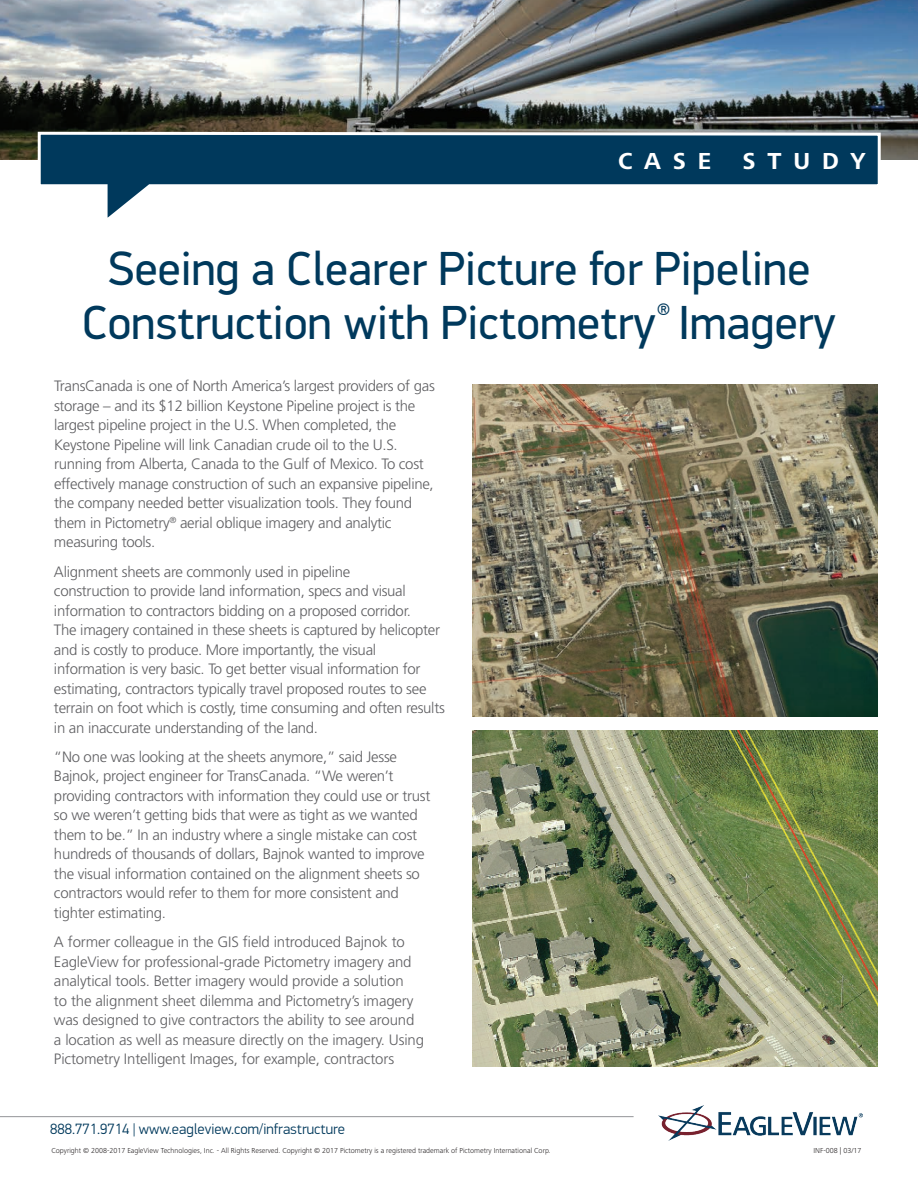
<style>
.page{position:relative;width:918px;height:1188px;background:#fff}
.page>*{position:absolute;margin:0;border:0;box-sizing:border-box;transform-origin:0 0}
.t1{font:48px/54px "PF Din Display Pro";color:#00395c;text-align:center}
.t2{font:700 24px "Frutiger Next Pro";letter-spacing:.49em;color:#fff}
.t3{font:300 15px/19.5px "Frutiger LT Std";letter-spacing:-.02em;color:#606063}
.t4{font:300 15px "PF Din Display Pro";color:#00395c}
.t5{font:300 7.5px "Frutiger Next Pro";color:#231f20}
</style>
<div class="page">
<img style="left:0;top:0;width:918px;height:160px">
<hr style="left:0;top:1116px;width:634px;height:1px;background:#939598">
<img style="left:659px;top:1106px;width:204px;height:34px">
<svg style="left:36px;top:130px;width:846px;height:88px"></svg>
<img style="left:472px;top:731px;width:406px;height:336px">
<img style="left:472px;top:385px;width:406px;height:331px">
<h2 class="t2" style="left:618px;top:147px;width:95px">CASE</h2>
<h2 class="t2" style="left:742px;top:147px;width:125px">STUDY</h2>
<h1 class="t1" style="left:82px;top:242px;width:755px">Seeing a Clearer Picture for Pipeline<br>Construction with Pictometry<sup>®</sup> Imagery</h1>
<p class="t3" style="left:54px;top:377px;width:382px">TransCanada is one of North America’s largest providers of gas storage – and its $12 billion Keystone Pipeline project is the largest pipeline project in the U.S. When completed, the Keystone Pipeline will link Canadian crude oil to the U.S. running from Alberta, Canada to the Gulf of Mexico. To cost effectively manage construction of such an expansive pipeline, the company needed better visualization tools. They found them in Pictometry<sup>®</sup> aerial oblique imagery and analytic measuring tools.</p>
<p class="t3" style="left:54px;top:562px;width:392px">Alignment sheets are commonly used in pipeline<br>construction to provide land information, specs and visual information to contractors bidding on a proposed corridor.<br>The imagery contained in these sheets is captured by helicopter and is costly to produce. More importantly, the visual information is very basic. To get better visual information for estimating, contractors typically travel proposed routes to see terrain on foot which is costly, time consuming and often results in an inaccurate understanding of the land.</p>
<p class="t3" style="left:54px;top:747px;width:378px">“No one was looking at the sheets anymore,” said Jesse Bajnok, project engineer for TransCanada. “We weren’t providing contractors with information they could use or trust so we weren’t getting bids that were as tight as we wanted them to be.” In an industry where a single mistake can cost hundreds of thousands of dollars, Bajnok wanted to improve the visual information contained on the alignment sheets so contractors would refer to them for more consistent and tighter estimating.</p>
<p class="t3" style="left:54px;top:932px;width:372px">A former colleague in the GIS field introduced Bajnok to EagleView for professional-grade Pictometry imagery and analytical tools. Better imagery would provide a solution<br>to the alignment sheet dilemma and Pictometry’s imagery was designed to give contractors the ability to see around a location as well as measure directly on the imagery. Using Pictometry Intelligent Images, for example, contractors</p>
<p class="t4" style="left:50px;top:1121px;width:296px">888.771.9714 | www.eagleview.com/infrastructure</p>
<p class="t5" style="left:51px;top:1146px;width:501px">Copyright © 2008-2017 EagleView Technologies, Inc. - All Rights Reserved. Copyright © 2017 Pictometry is a registered trademark of Pictometry International Corp.</p>
<p class="t5" style="left:814px;top:1146px;width:49px">INF-008 | 03/17</p>
</div>
